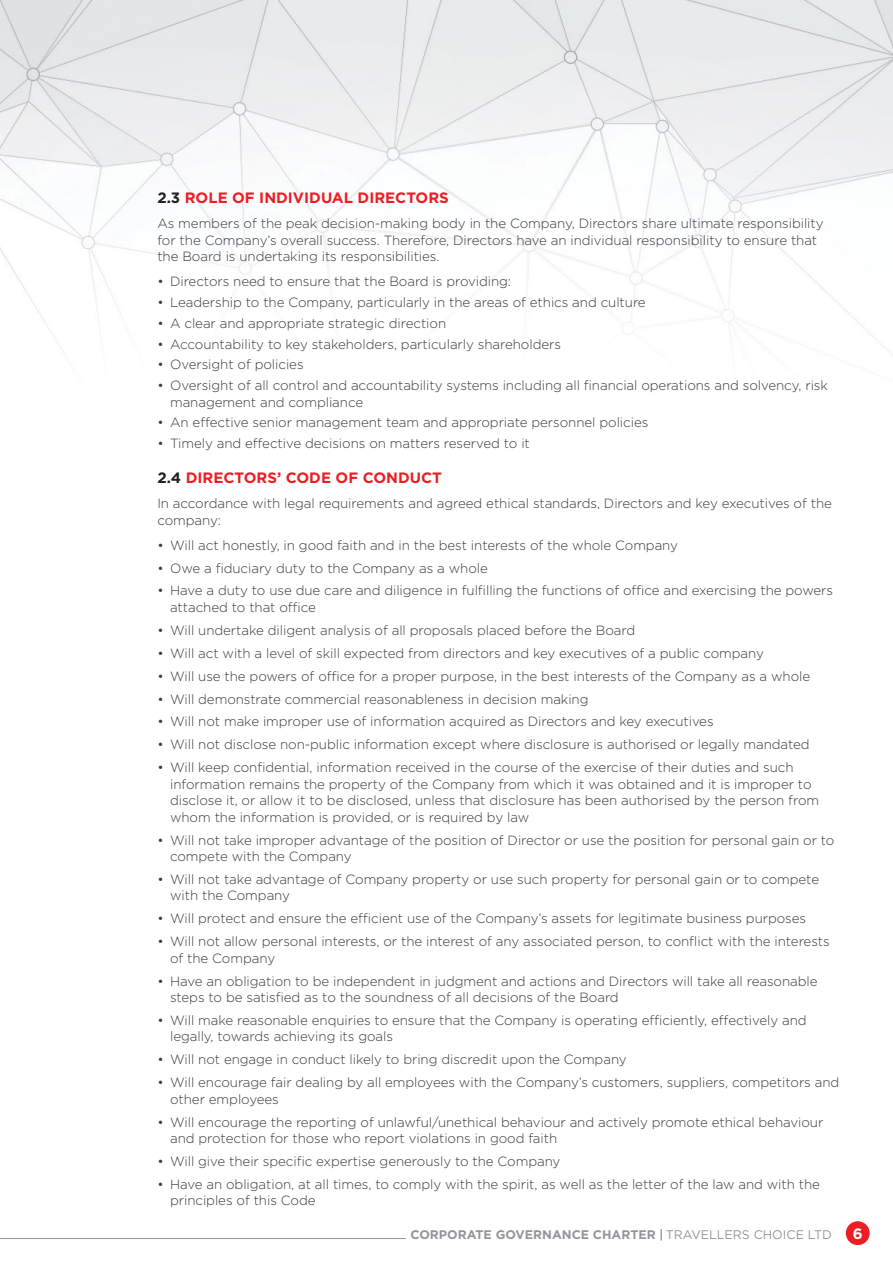
<style>
.page{position:relative;width:893px;height:1263px;background:#fff}
.page>*{position:absolute;margin:0;border:0;box-sizing:border-box;transform-origin:0 0}
.t1{font:700 15px "Gotham";color:#ed1d24}
.t2{font:700 15px "Gotham";color:#fff}
.t3{font:300 13.35px/16.5px "Gotham";letter-spacing:-.005em;color:#393839}
.t4{font:700 12.45px "Gotham";color:#939598}
.s1{color:#231f20}
.s2{font-weight:400;color:#58595b}
.s3{font-weight:400}
</style>
<div class="page">
<img style="left:0;top:0;width:893px;height:348px">
<div style="left:846px;top:1221px;width:24px;height:24px;background:#ed1d24;border-radius:50%"></div>
<hr style="left:0;top:1238px;width:406px;height:1px;background:#939598">
<p class="t1" style="left:157px;top:188px;width:293px"><span class="s1">2.3</span> ROLE OF INDIVIDUAL DIRECTORS</p>
<p class="t3" style="left:157px;top:215px;width:668px">As members of the peak decision-making body in the Company, Directors share ultimate responsibility for the Company’s overall success. Therefore, Directors have an individual responsibility to ensure that the Board is undertaking its responsibilities.</p>
<p class="t3" style="left:157px;top:273px;width:355px">• Directors need to ensure that the Board is providing:</p>
<p class="t3" style="left:157px;top:294px;width:490px">• Leadership to the Company, particularly in the areas of ethics and culture</p>
<p class="t3" style="left:157px;top:315px;width:290px">• A clear and appropriate strategic direction</p>
<p class="t3" style="left:157px;top:335px;width:405px">• Accountability to key stakeholders, particularly shareholders</p>
<p class="t3" style="left:157px;top:356px;width:148px">• Oversight of policies</p>
<p class="t3" style="left:170px;top:377px;width:659px;text-indent:-13px">• Oversight of all control and accountability systems including all financial operations and solvency, risk management and compliance</p>
<p class="t3" style="left:157px;top:414px;width:492px">• An effective senior management team and appropriate personnel policies</p>
<p class="t3" style="left:157px;top:435px;width:374px">• Timely and effective decisions on matters reserved to it</p>
<p class="t1" style="left:157px;top:468px;width:286px"><span class="s1">2.4</span> DIRECTORS’ CODE OF CONDUCT</p>
<p class="t3" style="left:157px;top:495px;width:676px">In accordance with legal requirements and agreed ethical standards, Directors and key executives of the company:</p>
<p class="t3" style="left:157px;top:536px;width:522px">• Will act honestly, in good faith and in the best interests of the whole Company</p>
<p class="t3" style="left:157px;top:559px;width:332px">• Owe a fiduciary duty to the Company as a whole</p>
<p class="t3" style="left:170px;top:582px;width:664px;text-indent:-13px">• Have a duty to use due care and diligence in fulfilling the functions of office and exercising the powers attached to that office</p>
<p class="t3" style="left:157px;top:621px;width:479px">• Will undertake diligent analysis of all proposals placed before the Board</p>
<p class="t3" style="left:157px;top:644px;width:608px">• Will act with a level of skill expected from directors and key executives of a public company</p>
<p class="t3" style="left:157px;top:667px;width:654px">• Will use the powers of office for a proper purpose, in the best interests of the Company as a whole</p>
<p class="t3" style="left:157px;top:690px;width:433px">• Will demonstrate commercial reasonableness in decision making</p>
<p class="t3" style="left:157px;top:713px;width:558px">• Will not make improper use of information acquired as Directors and key executives</p>
<p class="t3" style="left:157px;top:736px;width:654px">• Will not disclose non-public information except where disclosure is authorised or legally mandated</p>
<p class="t3" style="left:170px;top:759px;width:651px;text-indent:-13px">• Will keep confidential, information received in the course of the exercise of their duties and such information remains the property of the Company from which it was obtained and it is improper to disclose it, or allow it to be disclosed, unless that disclosure has been authorised by the person from whom the information is provided, or is required by law</p>
<p class="t3" style="left:170px;top:831px;width:666px;text-indent:-13px">• Will not take improper advantage of the position of Director or use the position for personal gain or to compete with the Company</p>
<p class="t3" style="left:170px;top:871px;width:650px;text-indent:-13px">• Will not take advantage of Company property or use such property for personal gain or to compete with the Company</p>
<p class="t3" style="left:157px;top:910px;width:650px">• Will protect and ensure the efficient use of the Company’s assets for legitimate business purposes</p>
<p class="t3" style="left:170px;top:933px;width:661px;text-indent:-13px">• Will not allow personal interests, or the interest of any associated person, to conflict with the interests of the Company</p>
<p class="t3" style="left:170px;top:972px;width:649px;text-indent:-13px">• Have an obligation to be independent in judgment and actions and Directors will take all reasonable steps to be satisfied as to the soundness of all decisions of the Board</p>
<p class="t3" style="left:170px;top:1012px;width:638px;text-indent:-13px">• Will make reasonable enquiries to ensure that the Company is operating efficiently, effectively and legally, towards achieving its goals</p>
<p class="t3" style="left:157px;top:1051px;width:471px">• Will not engage in conduct likely to bring discredit upon the Company</p>
<p class="t3" style="left:170px;top:1074px;width:671px;text-indent:-13px">• Will encourage fair dealing by all employees with the Company’s customers, suppliers, competitors and other employees</p>
<p class="t3" style="left:170px;top:1113px;width:655px;text-indent:-13px">• Will encourage the reporting of unlawful/unethical behaviour and actively promote ethical behaviour and protection for those who report violations in good faith</p>
<p class="t3" style="left:157px;top:1153px;width:405px">• Will give their specific expertise generously to the Company</p>
<p class="t3" style="left:170px;top:1175px;width:651px;text-indent:-13px">• Have an obligation, at all times, to comply with the spirit, as well as the letter of the law and with the principles of this Code</p>
<p class="t4" style="left:410px;top:1226px;width:423px">CORPORATE GOVERNANCE CHARTER <span class="s2">|</span> <span class="s3">TRAVELLERS CHOICE LTD</span></p>
<p class="t2" style="left:853px;top:1223px;width:11px">6</p>
</div>
